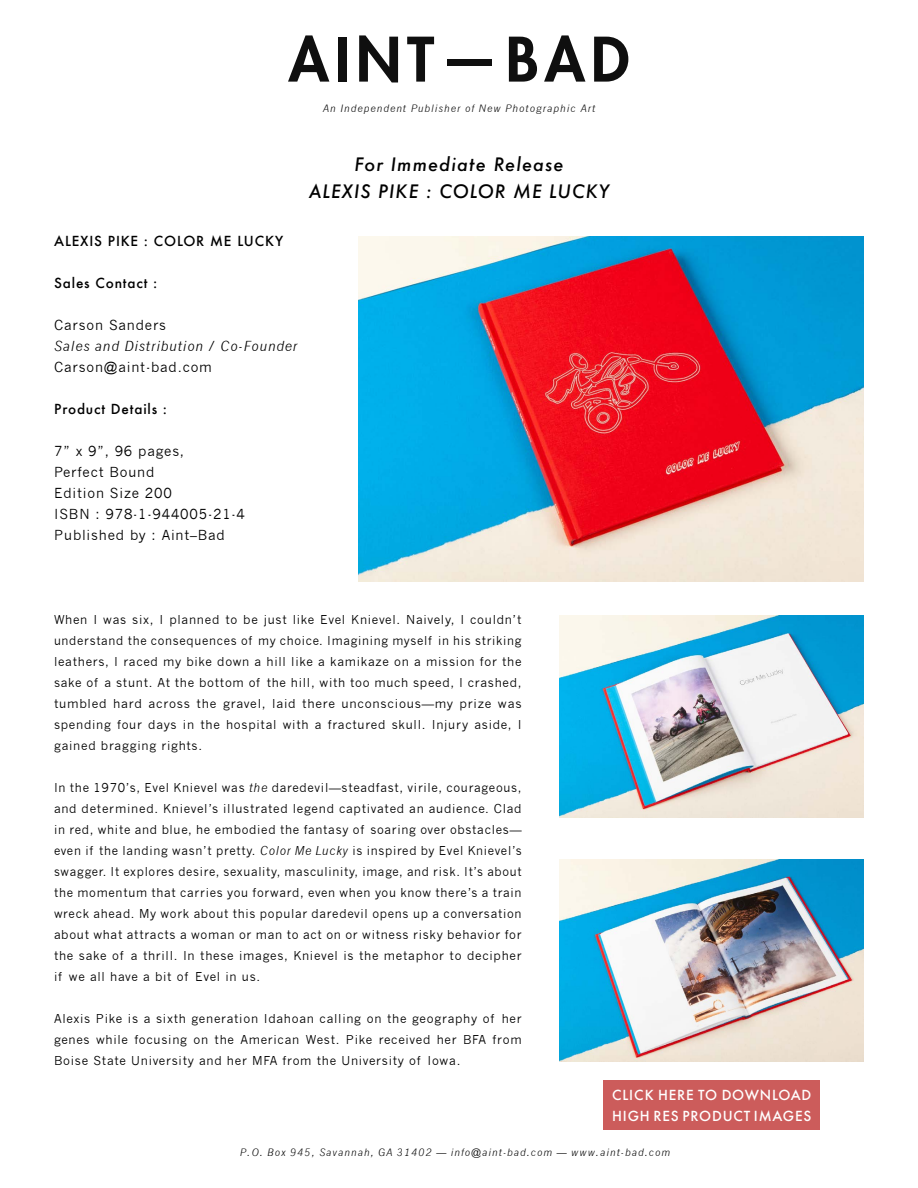
<style>
.page{position:relative;width:918px;height:1188px;background:#fff}
.page>*{position:absolute;margin:0;border:0;box-sizing:border-box;transform-origin:0 0}
.t1{font:800 59.7px "Futura Std";letter-spacing:.1em;color:#0f0f0f}
.t2{font:italic 500 18px/27px "Futura";letter-spacing:.06em;color:#000;text-align:center}
.t3{font:13.5px/21px "News Gothic";letter-spacing:.06em;color:#000}
.t4{font:500 13.5px "Futura";letter-spacing:.06em;color:#000}
.t5{font:500 13.5px/21px "Futura";letter-spacing:.06em;color:#fff}
.t6{font:italic 13.5px "News Gothic";letter-spacing:.06em;color:#000}
.t7{font:12px/21px "News Gothic";letter-spacing:.06em;color:#000;text-align:justify}
.t8{font:italic 9.9px "News Gothic";letter-spacing:.1em;color:#0f0f0f}
.s1{font-style:italic}
</style>
<div class="page">
<img style="left:358px;top:236px;width:506px;height:346px">
<img style="left:560px;top:859px;width:303px;height:203px">
<img style="left:560px;top:615px;width:303px;height:203px">
<div style="left:603px;top:1080px;width:217px;height:50px;background:#cc5c5b"></div>
<h1 class="t1" style="left:289px;top:22px;width:342px">AINT—BAD</h1>
<p class="t8" style="left:323px;top:102px;width:274px">An Independent Publisher of New Photographic Art</p>
<h2 class="t2" style="left:309px;top:150px;width:302px">For Immediate Release<br>ALEXIS PIKE : COLOR ME LUCKY</h2>
<p class="t4" style="left:54px;top:232px;width:230px">ALEXIS PIKE : COLOR ME LUCKY</p>
<p class="t4" style="left:54px;top:274px;width:105px">Sales Contact :</p>
<p class="t3" style="left:54px;top:315px;width:113px">Carson Sanders</p>
<p class="t6" style="left:54px;top:338px;width:245px">Sales and Distribution / Co-Founder</p>
<p class="t3" style="left:54px;top:357px;width:159px">Carson@aint-bad.com</p>
<p class="t4" style="left:54px;top:400px;width:114px">Product Details :</p>
<p class="t3" style="left:54px;top:441px;width:192px">7” x 9”, 96 pages,<br>Perfect Bound<br>Edition Size 200<br>ISBN : 978-1-944005-21-4<br>Published by : Aint–Bad</p>
<p class="t7" style="left:54px;top:609px;width:469px">When I was six, I planned to be just like Evel Knievel. Naively, I couldn’t understand the consequences of my choice. Imagining myself in his striking leathers, I raced my bike down a hill like a kamikaze on a mission for the sake of a stunt. At the bottom of the hill, with too much speed, I crashed, tumbled hard across the gravel, laid there unconscious—my prize was spending four days in the hospital with a fractured skull. Injury aside, I gained bragging rights.</p>
<p class="t7" style="left:54px;top:777px;width:469px">In the 1970’s, Evel Knievel was <span class="s1">the</span> daredevil—steadfast, virile, courageous, and determined. Knievel’s illustrated legend captivated an audience. Clad in red, white and blue, he embodied the fantasy of soaring over obstacles— even if the landing wasn’t pretty. <span class="s1">Color Me Lucky</span> is inspired by Evel Knievel’s swagger. It explores desire, sexuality, masculinity, image, and risk. It’s about the momentum that carries you forward, even when you know there’s a train wreck ahead. My work about this popular daredevil opens up a conversation about what attracts a woman or man to act on or witness risky behavior for the sake of a thrill. In these images, Knievel is the metaphor to decipher if we all have a bit of Evel in us.</p>
<p class="t7" style="left:54px;top:1008px;width:469px">Alexis Pike is a sixth generation Idahoan calling on the geography of her genes while focusing on the American West. Pike received her BFA from Boise State University and her MFA from the University of Iowa.</p>
<p class="t5" style="left:612px;top:1084px;width:201px">CLICK HERE TO DOWNLOAD<br>HIGH RES PRODUCT IMAGES</p>
<p class="t8" style="left:240px;top:1146px;width:432px">P.O. Box 945, Savannah, GA 31402 — info@aint-bad.com — www.aint-bad.com</p>
</div>
